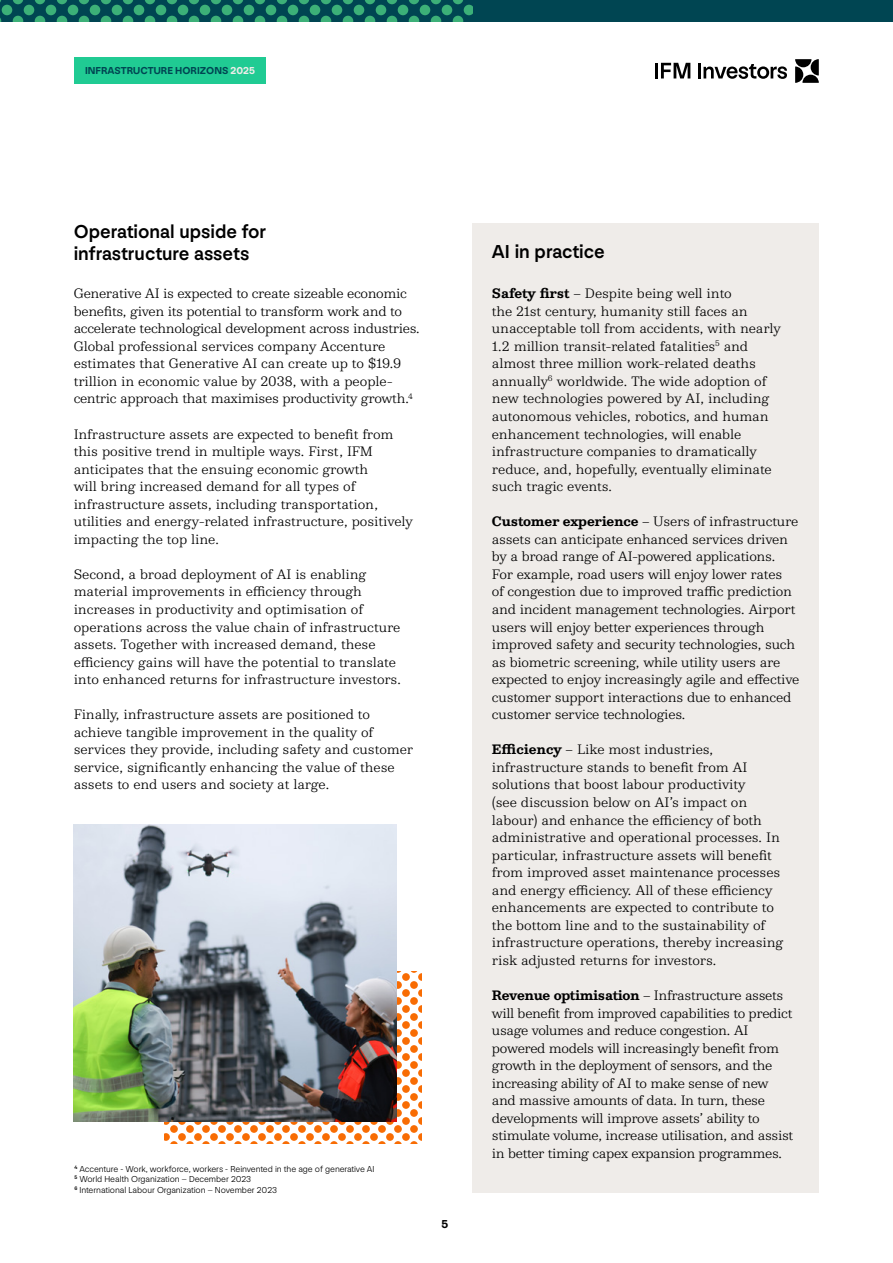
<style>
.page{position:relative;width:893px;height:1263px;background:#fff}
.page>*{position:absolute;margin:0;border:0;box-sizing:border-box;transform-origin:0 0}
.t1{font:500 19.5px/22.5px "NN Nouvelle Grotesk STD";color:#000}
.t2{font:300 14.25px/17.5px "NN Colroy STD";letter-spacing:-.01em;color:#000}
.t3{font:300 14.25px/17.5px "NN Colroy STD";letter-spacing:-.03em;color:#000}
.t4{font:700 12px "NN Nouvelle Grotesk STD";color:#000}
.t5{font:700 10.5px "NN Nouvelle Grotesk STD";letter-spacing:.005em;color:#004552}
.t6{font:300 9px/10.5px "NN Nouvelle Grotesk STD";letter-spacing:-.01em;color:#000}
.s1{color:#efece9}
.s2{font-weight:700}
</style>
<div class="page">
<div style="left:472px;top:223px;width:347px;height:970px;background:#efece9"></div>
<svg style="left:165px;top:972px;width:256px;height:172px"></svg>
<img style="left:74px;top:824px;width:323px;height:297px">
<hr style="left:698px;top:63px;width:3px;height:15px;background:#000">
<svg style="left:703px;top:64px;width:84px;height:15px"></svg>
<hr style="left:655px;top:63px;width:3px;height:15px;background:#000">
<svg style="left:661px;top:63px;width:29px;height:15px"></svg>
<svg style="left:795px;top:59px;width:24px;height:24px"></svg>
<div style="left:0;top:0;width:893px;height:22px;background:#004552"></div>
<svg style="left:1px;top:0;width:471px;height:22px"></svg>
<div style="left:74px;top:57px;width:192px;height:26px;background:#20cb93"></div>
<p class="t5" style="left:85px;top:64px;width:172px">INFRASTRUCTURE HORIZONS <span class="s1">2025</span></p>
<h1 class="t1" style="left:74px;top:220px;width:194px">Operational upside for infrastructure assets</h1>
<p class="t2" style="left:74px;top:284px;width:348px">Generative AI is expected to create sizeable economic benefits, given its potential to transform work and to accelerate technological development across industries.<br>Global professional services company Accenture estimates that Generative AI can create up to $19.9 trillion in economic value by 2038, with a people&shy;centric approach that maximises productivity growth.<sup>4</sup></p>
<p class="t2" style="left:74px;top:425px;width:341px">Infrastructure assets are expected to benefit from this positive trend in multiple ways. First, IFM anticipates that the ensuing economic growth<br>will bring increased demand for all types of infrastructure assets, including transportation, utilities and energy-related infrastructure, positively impacting the top line.</p>
<p class="t2" style="left:74px;top:565px;width:329px">Second, a broad deployment of AI is enabling material improvements in efficiency through increases in productivity and optimisation of operations across the value chain of infrastructure assets. Together with increased demand, these efficiency gains will have the potential to translate into enhanced returns for infrastructure investors.</p>
<p class="t2" style="left:74px;top:705px;width:341px">Finally, infrastructure assets are positioned to achieve tangible improvement in the quality of services they provide, including safety and customer service, significantly enhancing the value of these assets to end users and society at large.</p>
<p class="t6" style="left:74px;top:1163px;width:302px"><sup>4</sup> Accenture - Work, workforce, workers - Reinvented in the age of generative AI<br><sup>5</sup> World Health Organization – December 2023<br><sup>6</sup> International Labour Organization – November 2023</p>
<p class="t4" style="left:442px;top:1217px;width:8px">5</p>
<h1 class="t1" style="left:492px;top:240px;width:114px">AI in practice</h1>
<p class="t2" style="left:492px;top:284px;width:290px"><span class="s2">Safety first</span> – Despite being well into<br>the 21st century, humanity still faces an unacceptable toll from accidents, with nearly 1.2 million transit-related fatalities<sup>5</sup> and almost three million work-related deaths annually<sup>6</sup> worldwide. The wide adoption of new technologies powered by AI, including autonomous vehicles, robotics, and human enhancement technologies, will enable infrastructure companies to dramatically reduce, and, hopefully, eventually eliminate such tragic events.</p>
<p class="t2" style="left:492px;top:512px;width:309px"><span class="s2">Customer experience</span> – Users of infrastructure assets can anticipate enhanced services driven by a broad range of AI-powered applications.<br>For example, road users will enjoy lower rates<br>of congestion due to improved traffic prediction and incident management technologies. Airport users will enjoy better experiences through improved safety and security technologies, such as biometric screening, while utility users are expected to enjoy increasingly agile and effective customer support interactions due to enhanced customer service technologies.</p>
<p class="t2" style="left:492px;top:740px;width:293px"><span class="s2">Efficiency</span> – Like most industries, infrastructure stands to benefit from AI solutions that boost labour productivity<br>(see discussion below on AI’s impact on labour) and enhance the efficiency of both administrative and operational processes. In particular, infrastructure assets will benefit from improved asset maintenance processes and energy efficiency. All of these efficiency enhancements are expected to contribute to the bottom line and to the sustainability of infrastructure operations, thereby increasing risk adjusted returns for investors.</p>
<p class="t3" style="left:492px;top:986px;width:303px"><span class="s2">Revenue optimisation</span> – Infrastructure assets will benefit from improved capabilities to predict usage volumes and reduce congestion. AI powered models will increasingly benefit from growth in the deployment of sensors, and the increasing ability of AI to make sense of new and massive amounts of data. In turn, these developments will improve assets’ ability to stimulate volume, increase utilisation, and assist in better timing capex expansion programmes.</p>
</div>
